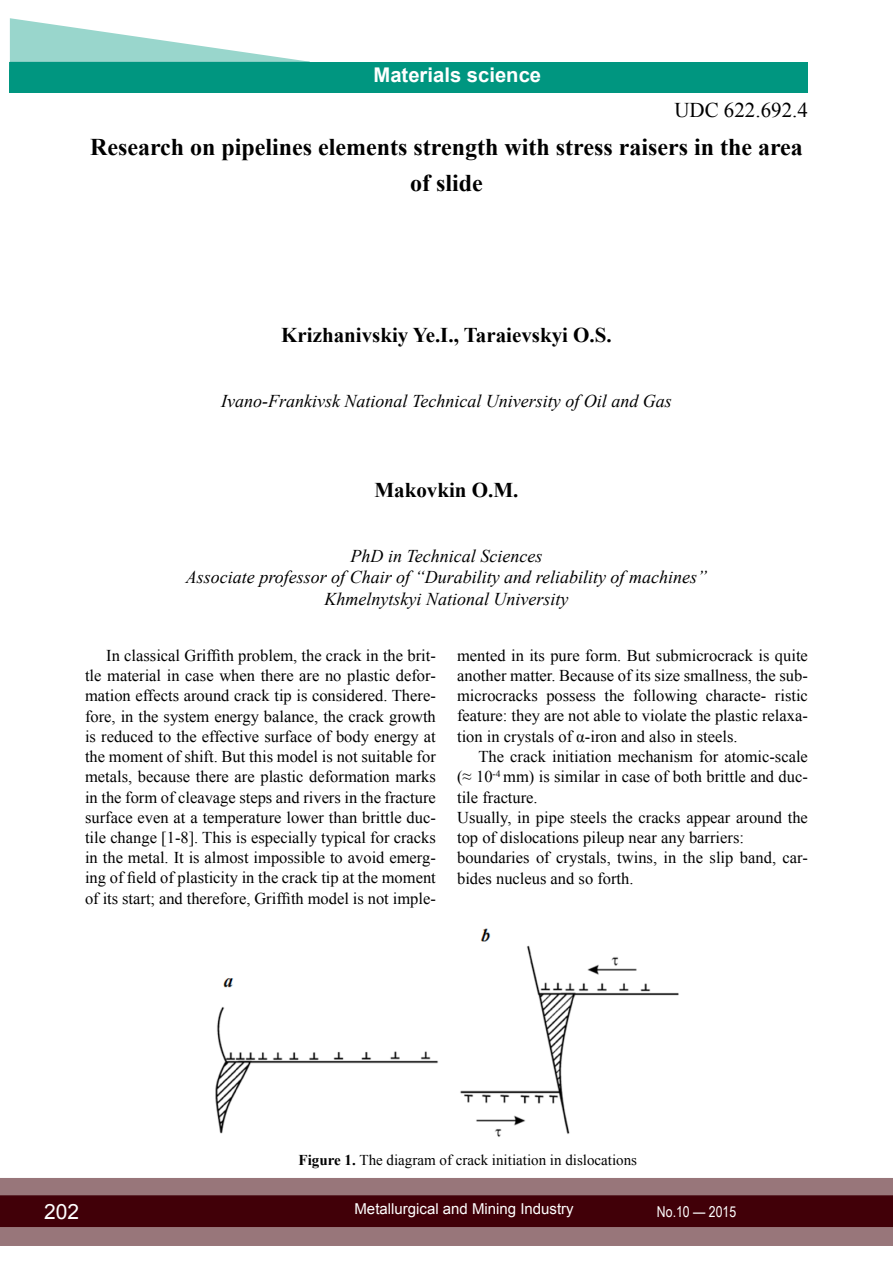
<style>
.page{position:relative;width:893px;height:1263px;background:#fff}
.page>*{position:absolute;margin:0;border:0;box-sizing:border-box;transform-origin:0 0}
.t1{font:700 24px/36px "Times New Roman";color:#000;text-align:center}
.t2{font:700 21px "Times New Roman";color:#000}
.t3{font:21px "Times New Roman";color:#000}
.t4{font:21px "Arial";color:#fff}
.t5{font:700 20.25px "Arial";color:#fff}
.t6{font:italic 18px/21.6px "Times New Roman";color:#000;text-align:center}
.t7{font:16.5px/20.2px "Times New Roman";color:#000;text-align:justify}
.t8{font:15px "Times New Roman";color:#000}
.t9{font:15px "Arial";color:#fff}
.t10{font:15px "Arial Narrow";color:#fff}
.s1{font-weight:700}
</style>
<div class="page">
<div style="left:0;top:1178px;width:893px;height:68px;background:#98767a"></div>
<div style="left:0;top:1195px;width:893px;height:32px;background:#410008;border:2px solid #410008"></div>
<div style="left:10px;top:62px;width:798px;height:30px;background:#009680"></div>
<svg style="left:10px;top:18px;width:300px;height:44px"></svg>
<img style="left:215px;top:928px;width:464px;height:209px">
<p class="t5" style="left:373px;top:62px;width:169px">Materials science</p>
<p class="t3" style="left:674px;top:95px;width:135px">UDC 622.692.4</p>
<h1 class="t1" style="left:90px;top:128px;width:714px">Research on pipelines elements strength with stress raisers in the area of slide</h1>
<p class="t2" style="left:281px;top:321px;width:332px">Krizhanіvskiy Ye.І., Taraievskyi O.S.</p>
<p class="t6" style="left:221px;top:390px;width:452px">Ivano-Frankivsk National Technical University of Oil and Gas</p>
<p class="t2" style="left:374px;top:475px;width:146px">Makovkin O.M.</p>
<p class="t6" style="left:186px;top:545px;width:523px">PhD in Technical Sciences<br>Associate professor of Chair of “Durability and reliability of machines”<br>Khmelnytskyi National University</p>
<p class="t7" style="left:85px;top:645px;width:352px;text-indent:21px">In classical Griffith problem, the crack in the brit&shy;tle material in case when there are no plastic defor&shy;mation effects around crack tip is considered. There&shy;fore, in the system energy balance, the crack growth is reduced to the effective surface of body energy at the moment of shift. But this model is not suitable for metals, because there are plastic deformation marks in the form of cleavage steps and rivers in the fracture surface even at a temperature lower than brittle duc&shy;tile change [1-8]. This is especially typical for cracks in the metal. It is almost impossible to avoid emerg&shy;ing of field of plasticity in the crack tip at the moment of its start; and therefore, Griffith model is not imple-</p>
<p class="t7" style="left:457px;top:645px;width:352px">mented in its pure form. But submicrocrack is quite another matter. Because of its size smallness, the sub&shy;microcracks possess the following characte- ristic feature: they are not able to violate the plastic relaxa&shy;tion in crystals of α-iron and also in steels.</p>
<p class="t7" style="left:457px;top:746px;width:352px;text-align:left;text-indent:21px">The crack initiation mechanism for atomic-scale (≈ 10<sup>-4</sup> mm) is similar in case of both brittle and duc&shy;tile fracture.<br>Usually, in pipe steels the cracks appear around the top of dislocations pileup near any barriers: boundaries of crystals, twins, in the slip band, car&shy;bides nucleus and so forth.</p>
<p class="t8" style="left:299px;top:1150px;width:340px"><span class="s1">Figure 1.</span> The diagram of crack initiation in dislocations</p>
<p class="t4" style="left:44px;top:1197px;width:37px">202</p>
<p class="t9" style="left:354px;top:1199px;width:221px">Metallurgical and Mining Industry</p>
<p class="t10" style="left:657px;top:1201px;width:81px">No.10 — 2015</p>
</div>
